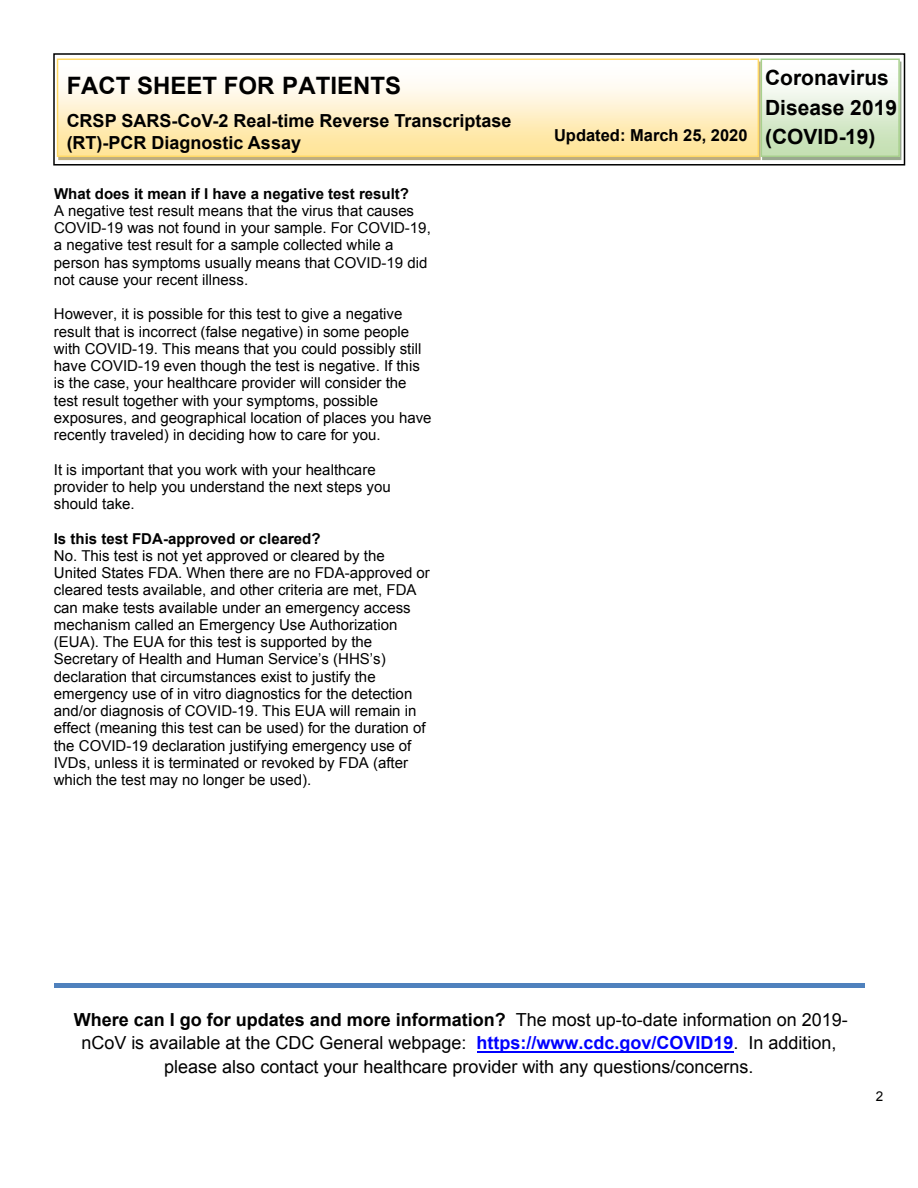
<style>
.page{position:relative;width:918px;height:1188px;background:#fff}
.page>*{position:absolute;margin:0;border:0;box-sizing:border-box;transform-origin:0 0}
.t1{font:700 24px "Arial";color:#000}
.t2{font:700 21px/29.4px "Arial";color:#000}
.t3{font:18px/23.9px "Arial";color:#000;text-align:center}
.t4{font:700 18px/21.6px "Arial";color:#000}
.t5{font:700 16.5px "Arial";color:#000}
.t6{font:15px/17.2px "Arial";color:#000}
.t7{font:700 15px "Arial";color:#000}
.t8{font:13.5px "Arial";color:#000}
.s1{font-weight:700}
.s2{font-weight:700;color:#00f}
</style>
<div class="page">
<hr style="left:477px;top:1051px;width:257px;height:2px;background:#00f">
<img style="left:58px;top:61px;width:843px;height:99px">
<div style="left:58px;top:59px;width:700px;height:97px;background:linear-gradient(to bottom,#fff,#ffe394)"></div>
<div style="left:57px;top:59px;width:702px;height:98px;border:2px solid #ffd966"></div>
<svg style="left:764px;top:62px;width:133px;height:92px"></svg>
<div style="left:761px;top:59px;width:139px;height:98px;border:2px solid #a8d08d"></div>
<img style="left:762px;top:65px;width:136px;height:85px">
<div style="left:53px;top:53px;width:852px;height:113px;border:2px solid #000"></div>
<div style="left:54px;top:983px;width:810px;height:5px;background:#4f81bd"></div>
<h1 class="t1" style="left:67px;top:76px;width:336px">FACT SHEET FOR PATIENTS</h1>
<h2 class="t2" style="left:765px;top:65px;width:133px">Coronavirus<br>Disease 2019 (COVID-19)</h2>
<p class="t4" style="left:67px;top:112px;width:446px">CRSP SARS-CoV-2 Real-time Reverse Transcriptase (RT)-PCR Diagnostic Assay</p>
<p class="t5" style="left:554px;top:129px;width:195px">Updated: March 25, 2020</p>
<p class="t7" style="left:54px;top:188px;width:357px">What does it mean if I have a negative test result?</p>
<p class="t6" style="left:54px;top:203px;width:378px">A negative test result means that the virus that causes COVID-19 was not found in your sample. For COVID-19, a negative test result for a sample collected while a person has symptoms usually means that COVID-19 did not cause your recent illness.</p>
<p class="t6" style="left:54px;top:307px;width:379px">However, it is possible for this test to give a negative result that is incorrect (false negative) in some people with COVID-19. This means that you could possibly still have COVID-19 even though the test is negative. If this is the case, your healthcare provider will consider the test result together with your symptoms, possible exposures, and geographical location of places you have recently traveled) in deciding how to care for you.</p>
<p class="t6" style="left:54px;top:462px;width:338px">It is important that you work with your healthcare provider to help you understand the next steps you should take.</p>
<p class="t7" style="left:54px;top:533px;width:268px">Is this test FDA-approved or cleared?</p>
<p class="t6" style="left:54px;top:548px;width:378px">No. This test is not yet approved or cleared by the United States FDA. When there are no FDA-approved or cleared tests available, and other criteria are met, FDA can make tests available under an emergency access mechanism called an Emergency Use Authorization (EUA). The EUA for this test is supported by the Secretary of Health and Human Service’s (HHS’s) declaration that circumstances exist to justify the emergency use of in vitro diagnostics for the detection and/or diagnosis of COVID-19. This EUA will remain in effect (meaning this test can be used) for the duration of the COVID-19 declaration justifying emergency use of IVDs, unless it is terminated or revoked by FDA (after which the test may no longer be used).</p>
<p class="t3" style="left:74px;top:1009px;width:776px"><span class="s1">Where can I go for updates and more information?</span> The most up-to-date information on 2019- nCoV is available at the CDC General webpage: <span class="s2">https://www.cdc.gov/COVID19</span>. In addition, please also contact your healthcare provider with any questions/concerns.</p>
<p class="t8" style="left:876px;top:1091px;width:9px">2</p>
</div>
